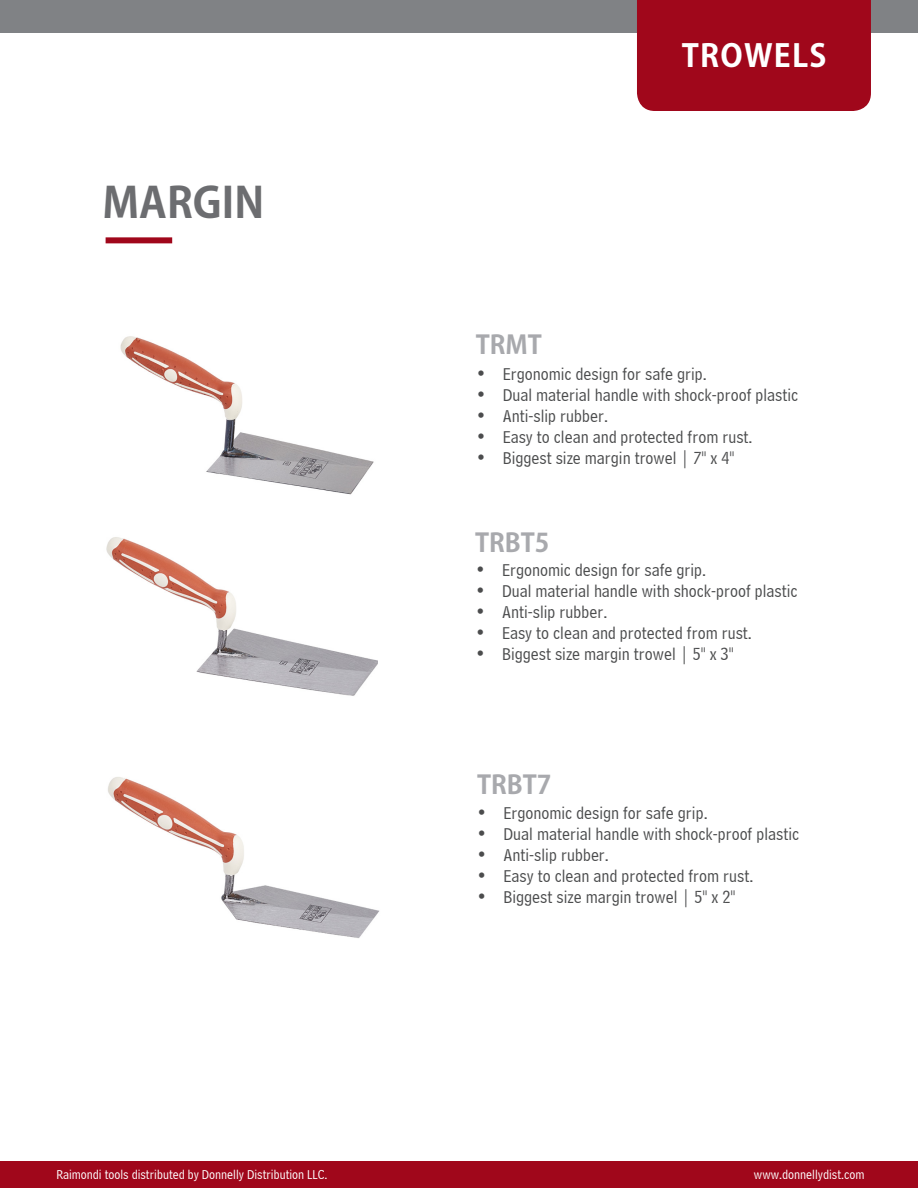
<style>
.page{position:relative;width:918px;height:1188px;background:#fff}
.page>*{position:absolute;margin:0;border:0;box-sizing:border-box;transform-origin:0 0}
.t1{font:700 42px "Adobe Gothic Std";color:#6c6d70}
.t2{font:700 31.05px "Adobe Gothic Std";letter-spacing:.04em;color:#fff}
.t3{font:700 25.5px "Adobe Gothic Std";color:#a8a9ad}
.t4{font:18px "Bell Centennial BT Address";color:#4b4c4d}
.t5{font:13.5px "Bell Centennial BT Address";color:#fff}
</style>
<div class="page">
<div style="left:0;top:0;width:918px;height:32px;background:#808285"></div>
<div style="left:637px;top:0;width:234px;height:111px;background:#a0071b"></div>
<div style="left:0;top:1161px;width:918px;height:27px;background:#a0071b"></div>
<div style="left:106px;top:237px;width:66px;height:6px;background:#a0071b"></div>
<img style="left:106px;top:537px;width:272px;height:159px">
<img style="left:120px;top:336px;width:254px;height:159px">
<img style="left:108px;top:777px;width:272px;height:161px">
<p class="t1" style="left:103px;top:177px;width:163px">MARGIN</p>
<p class="t3" style="left:476px;top:329px;width:68px">TRMT</p>
<p class="t2" style="left:682px;top:37px;width:146px">TROWELS</p>
<p class="t4" style="left:476px;top:363px;width:233px">• Ergonomic design for safe grip.</p>
<p class="t4" style="left:476px;top:384px;width:324px">• Dual material handle with shock-proof plastic</p>
<p class="t4" style="left:476px;top:405px;width:134px">• Anti-slip rubber.</p>
<p class="t4" style="left:476px;top:426px;width:278px">• Easy to clean and protected from rust.</p>
<p class="t4" style="left:476px;top:447px;width:260px">• Biggest size margin trowel | 7" x 4"</p>
<p class="t3" style="left:475px;top:527px;width:76px">TRBT5</p>
<p class="t4" style="left:475px;top:560px;width:233px">• Ergonomic design for safe grip.</p>
<p class="t4" style="left:475px;top:581px;width:324px">• Dual material handle with shock-proof plastic</p>
<p class="t4" style="left:475px;top:602px;width:134px">• Anti-slip rubber.</p>
<p class="t4" style="left:475px;top:623px;width:278px">• Easy to clean and protected from rust.</p>
<p class="t4" style="left:475px;top:644px;width:260px">• Biggest size margin trowel | 5" x 3"</p>
<p class="t3" style="left:477px;top:769px;width:76px">TRBT7</p>
<p class="t4" style="left:477px;top:802px;width:233px">• Ergonomic design for safe grip.</p>
<p class="t4" style="left:477px;top:823px;width:324px">• Dual material handle with shock-proof plastic</p>
<p class="t4" style="left:477px;top:844px;width:134px">• Anti-slip rubber.</p>
<p class="t4" style="left:477px;top:865px;width:278px">• Easy to clean and protected from rust.</p>
<p class="t4" style="left:477px;top:886px;width:260px">• Biggest size margin trowel | 5" x 2"</p>
<p class="t5" style="left:56px;top:1167px;width:272px">Raimondi tools distributed by Donnelly Distribution LLC.</p>
<p class="t5" style="left:754px;top:1167px;width:112px">www.donnellydist.com</p>
</div>
